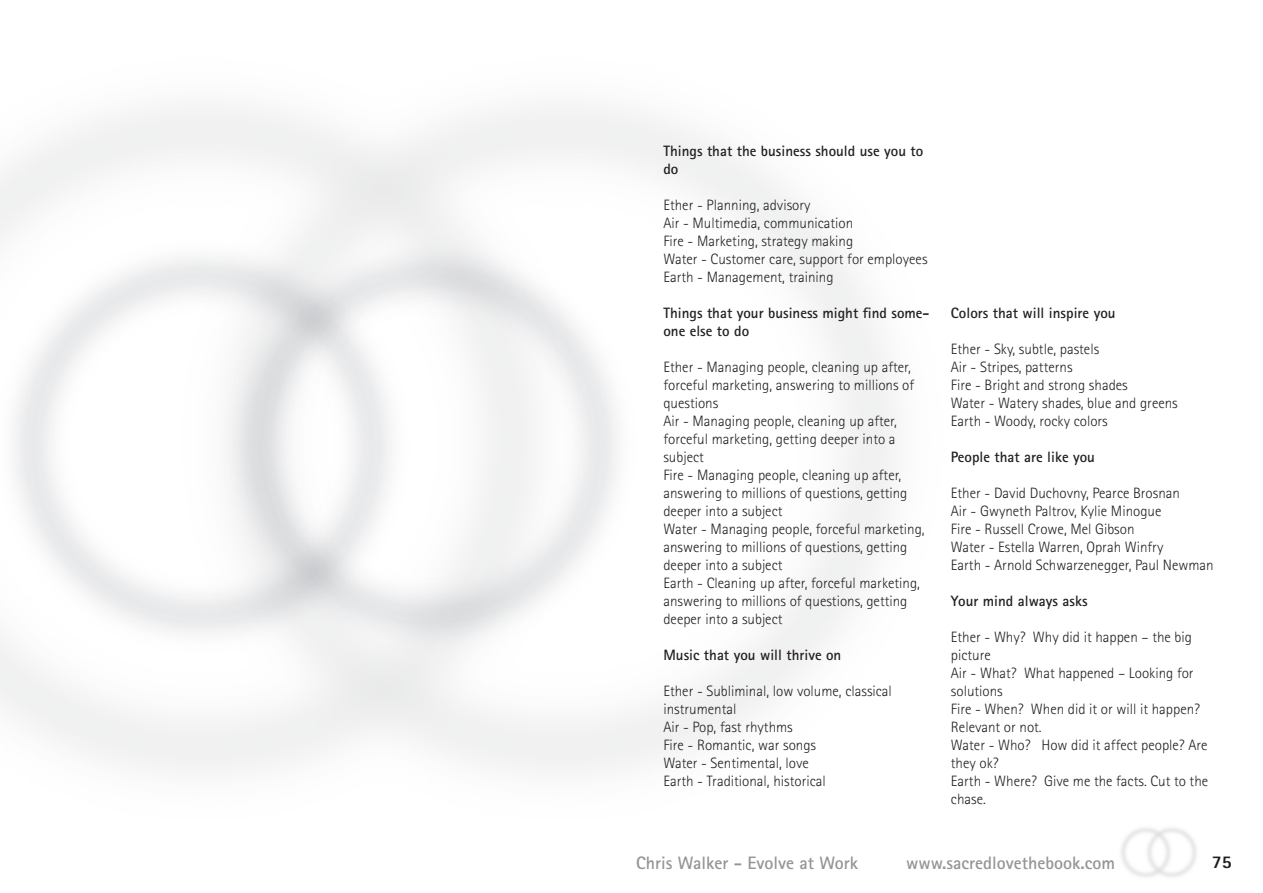
<style>
.page{position:relative;width:1263px;height:893px;background:#fff}
.page>*{position:absolute;margin:0;border:0;box-sizing:border-box;transform-origin:0 0}
.t1{font:700 18px "Rotis Sans Serif";color:#939598}
.t2{font:800 18px "Rotis Sans Serif";color:#231f20}
.t3{font:300 15px/18px "Rotis Sans Serif";color:#231f20}
.t4{font:700 15px/18px "Rotis Sans Serif";color:#231f20}
</style>
<div class="page">
<p class="t4" style="left:663px;top:142px;width:261px">Things that the business should use you to do</p>
<p class="t3" style="left:663px;top:196px;width:266px">Ether - Planning, advisory<br>Air - Multimedia, communication<br>Fire - Marketing, strategy making<br>Water - Customer care, support for employees Earth - Management, training</p>
<p class="t4" style="left:663px;top:304px;width:268px">Things that your business might find some&shy;one else to do</p>
<p class="t3" style="left:663px;top:358px;width:263px">Ether - Managing people, cleaning up after, forceful marketing, answering to millions of questions<br>Air - Managing people, cleaning up after, forceful marketing, getting deeper into a subject<br>Fire - Managing people, cleaning up after, answering to millions of questions, getting deeper into a subject<br>Water - Managing people, forceful marketing, answering to millions of questions, getting deeper into a subject<br>Earth - Cleaning up after, forceful marketing, answering to millions of questions, getting deeper into a subject</p>
<p class="t4" style="left:663px;top:646px;width:180px">Music that you will thrive on</p>
<p class="t3" style="left:663px;top:682px;width:230px">Ether - Subliminal, low volume, classical instrumental<br>Air - Pop, fast rhythms<br>Fire - Romantic, war songs<br>Water - Sentimental, love<br>Earth - Traditional, historical</p>
<p class="t4" style="left:951px;top:304px;width:166px">Colors that will inspire you</p>
<p class="t3" style="left:951px;top:340px;width:228px">Ether - Sky, subtle, pastels<br>Air - Stripes, patterns<br>Fire - Bright and strong shades<br>Water - Watery shades, blue and greens<br>Earth - Woody, rocky colors</p>
<p class="t4" style="left:951px;top:448px;width:146px">People that are like you</p>
<p class="t3" style="left:951px;top:484px;width:264px">Ether - David Duchovny, Pearce Brosnan<br>Air - Gwyneth Paltrov, Kylie Minogue<br>Fire - Russell Crowe, Mel Gibson<br>Water - Estella Warren, Oprah Winfry<br>Earth - Arnold Schwarzenegger, Paul Newman</p>
<p class="t4" style="left:951px;top:592px;width:138px">Your mind always asks</p>
<p class="t3" style="left:951px;top:628px;width:259px">Ether - Why? Why did it happen – the big picture<br>Air - What? What happened – Looking for solutions<br>Fire - When? When did it or will it happen?<br>Relevant or not.<br>Water - Who? How did it affect people? Are they ok?<br>Earth - Where? Give me the facts. Cut to the chase.</p>
<p class="t1" style="left:636px;top:851px;width:223px">Chris Walker - Evolve at Work</p>
<p class="t1" style="left:906px;top:851px;width:210px">www.sacredlovethebook.com</p>
<p class="t2" style="left:1212px;top:850px;width:11px">75</p>
</div>
